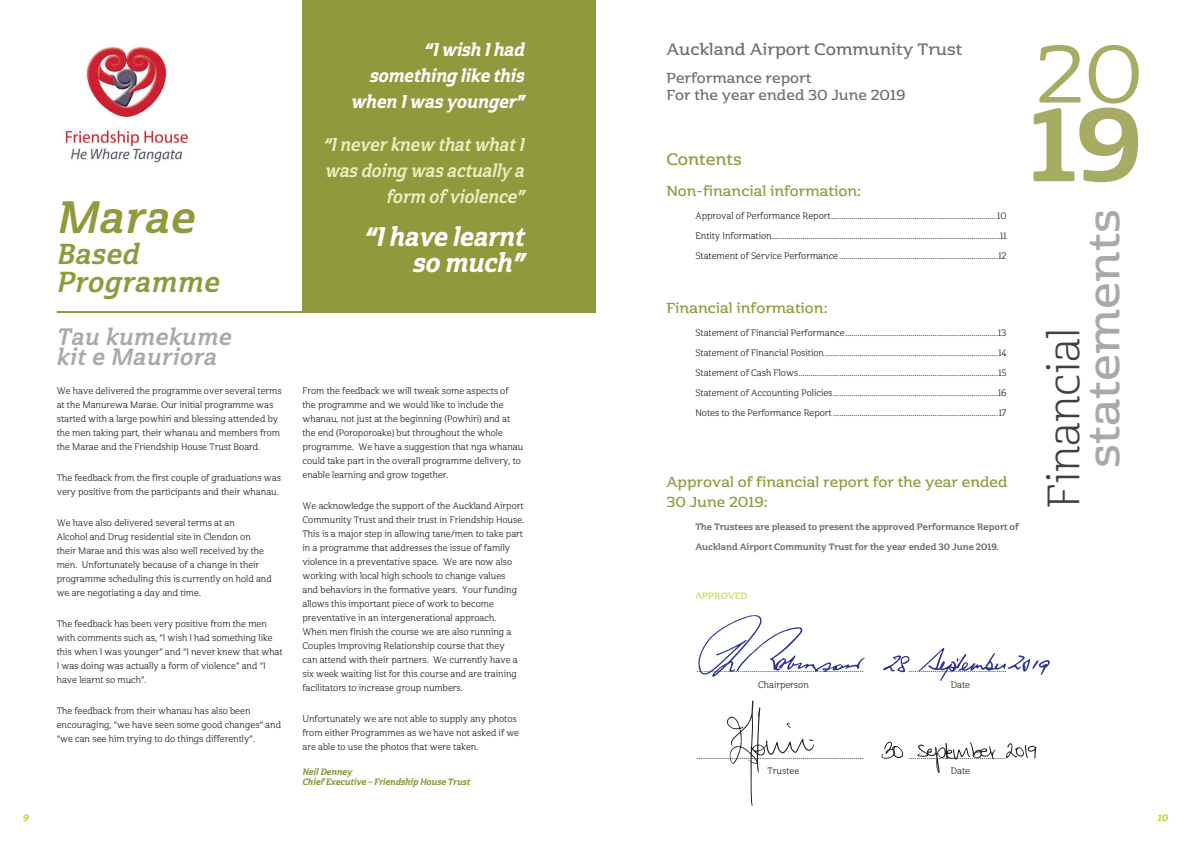
<style>
.page{position:relative;width:1191px;height:842px;background:#fff}
.page>*{position:absolute;margin:0;border:0;box-sizing:border-box;transform-origin:0 0}
.t1{font:700 expanded 100.3px "Cabrito Semi";color:#a7ac65}
.t2{font:500 expanded 78.6px "Cabrito Semi";color:#a7ac65}
.t3{font:44px "Cabrito Semi Ext Dem";color:#a7a9ac}
.t4{font:44px "Cabrito Semi Nor Boo";color:#404041}
.t5{font:44px "Cabrito Semi Nor Bol It";letter-spacing:.03em;color:#90993c}
.t6{font:28px/28px "Cabrito Semi Nor Bol It";letter-spacing:.03em;color:#90993c}
.t7{font:26.2px/26px "Cabrito Semi Con Ex B It";color:#fff;text-align:right}
.t8{font:23px/20px "Cabrito Semi Nor Bol It";letter-spacing:.03em;color:#a7a9ac}
.t9{font:18px/26px "Cabrito Semi Con Bol It";color:#e8f0c1;text-align:right}
.t10{font:18px/26px "Cabrito Semi Con Ex B It";color:#fff;text-align:right}
.t11{font:16px "Cabrito Semi Ext Dem";color:#6d6e70}
.t12{font:16px "Cabrito Semi Ext Dem";color:#90993c}
.t13{font:14px/20px "Cabrito Semi Ext Dem";color:#90993c}
.t14{font:14px/16.8px "Cabrito Semi Ext Dem";color:#6d6e70}
.t15{font:9px/14px "Cabrito Semi Nor Reg";color:#231f20}
.t16{font:9px "Cabrito Semi Nor Bol";color:#6d6e70}
.t17{font:9px/10.8px "Cabrito Semi Con Ex B It";color:#90993c}
.t18{font:9px "Cabrito Semi Nor Bol";color:#cedf73}
.t19{font:9px "Cabrito Semi Ext Ex B It";color:#bad532}
</style>
<div class="page">
<div style="left:302px;top:0;width:293px;height:313px;background:#90993c"></div>
<hr style="left:57px;top:311px;width:538px;height:2px;background:#90993c">
<img style="left:65px;top:46px;width:125px;height:117px">
<svg style="left:917px;top:742px;width:78px;height:31px"></svg>
<svg style="left:881px;top:741px;width:22px;height:18px"></svg>
<svg style="left:1006px;top:743px;width:30px;height:16px"></svg>
<svg style="left:727px;top:700px;width:87px;height:106px"></svg>
<svg style="left:698px;top:615px;width:166px;height:62px"></svg>
<svg style="left:883px;top:655px;width:26px;height:17px"></svg>
<svg style="left:918px;top:648px;width:132px;height:33px"></svg>
<h3 class="t5" style="left:57px;top:199px;width:140px">Marae</h3>
<h3 class="t6" style="left:57px;top:242px;width:164px">Based<br>Programme</h3>
<h3 class="t8" style="left:57px;top:329px;width:176px">Tau kumekume kit e Mauriora</h3>
<p class="t15" style="left:57px;top:384px;width:226px">We have delivered the programme over several terms at the Manurewa Marae. Our initial programme was started with a large powhiri and blessing attended by the men taking part, their whanau and members from the Marae and the Friendship House Trust Board.</p>
<p class="t15" style="left:57px;top:471px;width:226px">The feedback from the first couple of graduations was very positive from the participants and their whanau.</p>
<p class="t15" style="left:57px;top:516px;width:217px">We have also delivered several terms at an<br>Alcohol and Drug residential site in Clendon on their Marae and this was also well received by the men. Unfortunately because of a change in their programme scheduling this is currently on hold and we are negotiating a day and time.</p>
<p class="t15" style="left:57px;top:617px;width:227px">The feedback has been very positive from the men with comments such as, “I wish I had something like this when I was younger” and “I never knew that what I was doing was actually a form of violence” and “I have learnt so much”.</p>
<p class="t15" style="left:57px;top:704px;width:226px">The feedback from their whanau has also been encouraging, “we have seen some good changes” and “we can see him trying to do things differently”.</p>
<h3 class="t10" style="left:351px;top:39px;width:175px">“I wish I had something like this when I was younger”</h3>
<h3 class="t9" style="left:323px;top:133px;width:202px">“I never knew that what I was doing was actually a form of violence”</h3>
<h3 class="t7" style="left:364px;top:226px;width:162px">“I have learnt so much”</h3>
<p class="t15" style="left:302px;top:384px;width:222px">From the feedback we will tweak some aspects of the programme and we would like to include the whanau, not just at the beginning (Powhiri) and at the end (Poroporoake) but throughout the whole programme. We have a suggestion that nga whanau could take part in the overall programme delivery, to enable learning and grow together.</p>
<p class="t15" style="left:302px;top:499px;width:223px">We acknowledge the support of the Auckland Airport Community Trust and their trust in Friendship House.<br>This is a major step in allowing tane/men to take part in a programme that addresses the issue of family violence in a preventative space. We are now also working with local high schools to change values<br>and behaviors in the formative years. Your funding allows this important piece of work to become preventative in an intergenerational approach.<br>When men finish the course we are also running a Couples Improving Relationship course that they<br>can attend with their partners. We currently have a six week waiting list for this course and are training facilitators to increase group numbers.</p>
<p class="t15" style="left:302px;top:712px;width:218px">Unfortunately we are not able to supply any photos from either Programmes as we have not asked if we are able to use the photos that were taken.</p>
<p class="t17" style="left:302px;top:767px;width:169px">Neil Denney<br>Chief Executive – Friendship House Trust</p>
<h3 class="t11" style="left:666px;top:43px;width:297px">Auckland Airport Community Trust</h3>
<h3 class="t14" style="left:666px;top:71px;width:241px">Performance report<br>For the year ended 30 June 2019</h3>
<h3 class="t12" style="left:666px;top:153px;width:77px">Contents</h3>
<h3 class="t13" style="left:666px;top:183px;width:196px">Non-financial information:</h3>
<p class="t15" style="left:695px;top:210px;width:313px">Approval of Performance Report ................................................................................. 10</p>
<p class="t15" style="left:695px;top:230px;width:312px">Entity Information ................................................................................................................11</p>
<p class="t15" style="left:695px;top:250px;width:313px">Statement of Service Performance ..............................................................................12</p>
<h3 class="t13" style="left:666px;top:300px;width:163px">Financial information:</h3>
<p class="t15" style="left:695px;top:327px;width:313px">Statement of Financial Performance ...........................................................................13</p>
<p class="t15" style="left:695px;top:347px;width:313px">Statement of Financial Position .....................................................................................14</p>
<p class="t15" style="left:695px;top:367px;width:313px">Statement of Cash Flows ..................................................................................................15</p>
<p class="t15" style="left:695px;top:387px;width:313px">Statement of Accounting Policies .................................................................................16</p>
<p class="t15" style="left:695px;top:407px;width:313px">Notes to the Performance Report .................................................................................17</p>
<h3 class="t13" style="left:666px;top:473px;width:343px">Approval of financial report for the year ended<br>30 June 2019:</h3>
<p class="t16" style="left:695px;top:523px;width:325px">The Trustees are pleased to present the approved Performance Report of</p>
<p class="t16" style="left:695px;top:543px;width:305px">Auckland Airport Community Trust for the year ended 30 June 2019.</p>
<h2 class="t2" style="left:1035px;top:29px;width:109px">20</h2>
<h1 class="t1" style="left:1029px;top:105px;width:115px">19</h1>
<h3 class="t4" style="left:1038px;top:508px;width:181px;rotate:-90deg">Financial</h3>
<h3 class="t3" style="left:1086px;top:468px;width:260px;rotate:-90deg">statements</h3>
<p class="t18" style="left:695px;top:592px;width:53px">APPROVED</p>
<p class="t15" style="left:697px;top:663px;width:168px">..................................................................................</p>
<p class="t15" style="left:908px;top:663px;width:99px">................................................</p>
<p class="t15" style="left:758px;top:679px;width:52px">Chairperson</p>
<p class="t15" style="left:950px;top:679px;width:21px">Date</p>
<p class="t15" style="left:697px;top:750px;width:168px">..................................................................................</p>
<p class="t15" style="left:908px;top:750px;width:99px">................................................</p>
<p class="t15" style="left:767px;top:765px;width:33px">Trustee</p>
<p class="t15" style="left:950px;top:765px;width:21px">Date</p>
<p class="t19" style="left:23px;top:812px;width:7px">9</p>
<p class="t19" style="left:1157px;top:812px;width:12px">10</p>
</div>
